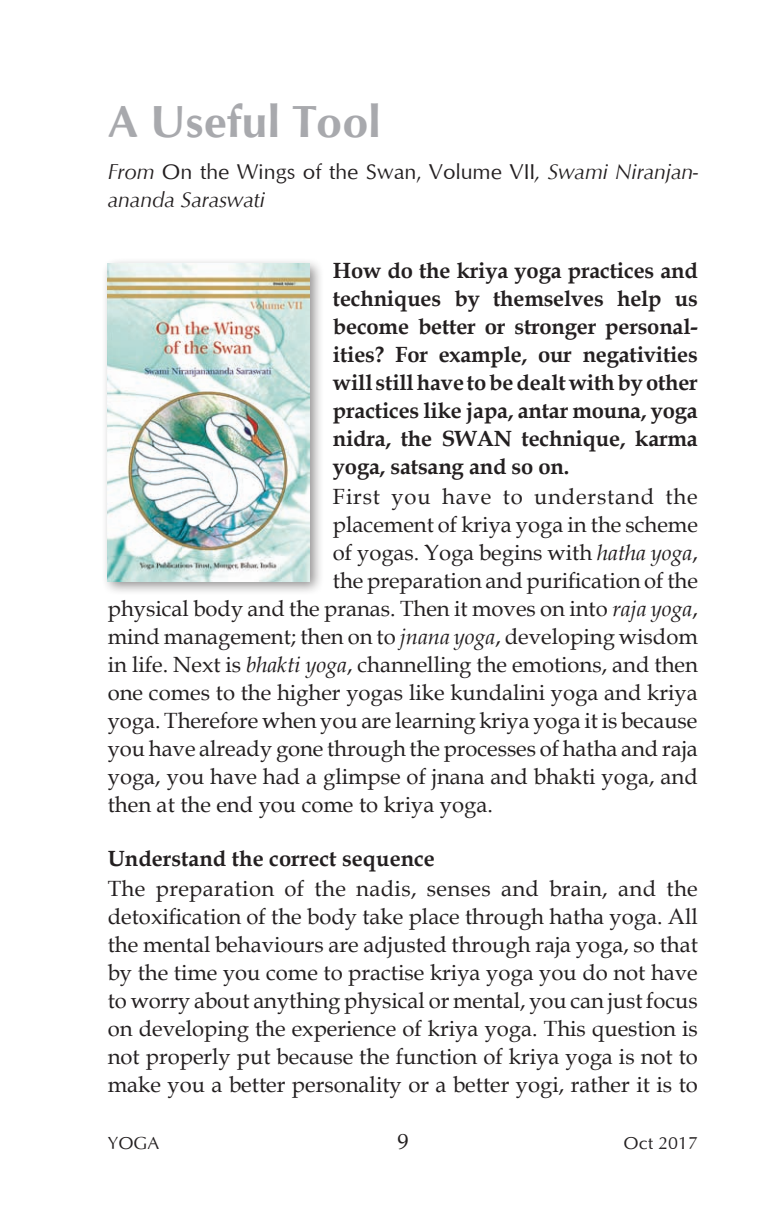
<style>
.page{position:relative;width:783px;height:1225px;background:#fff}
.page>*{position:absolute;margin:0;border:0;box-sizing:border-box;transform-origin:0 0}
.t1{font:700 46px "Optimum";color:#a8a9ad}
.t2{font:22px/28px "Book Antiqua";color:#231f20;text-align:justify}
.t3{font:700 22px/28px "Book Antiqua";letter-spacing:-.01em;color:#231f20;text-align:justify}
.t4{font:italic 22px/28px "Optimum";color:#231f20}
.t5{font:22px "Book Antiqua";letter-spacing:.04em;color:#231f20}
.t6{font:18px "Optimum";color:#231f20}
.s1{font-style:normal}
.s2{font-style:italic}
</style>
<div class="page">
<div style="left:101px;top:257px;width:224px;height:339px;background:#231f20;opacity:.5"></div>
<img style="left:108px;top:264px;width:201px;height:317px">
<h1 class="t1" style="left:108px;top:103px;width:274px">A Useful Tool</h1>
<p class="t4" style="left:108px;top:160px;width:591px">From <span class="s1">On the Wings of the Swan, Volume VII</span>, Swami Niranjan&shy;ananda Saraswati</p>
<p class="t3" style="left:333px;top:257px;width:366px">How do the kriya yoga practices and techniques by themselves help us become better or stronger personal&shy;ities? For example, our negativities will still have to be dealt with by other practices like japa, antar mouna, yoga nidra, the SWAN technique, karma yoga, satsang and so on.</p>
<p class="t5" style="left:333px;top:484px;width:366px">First you have to understand the</p>
<p class="t2" style="left:333px;top:511px;width:366px">placement of kriya yoga in the scheme</p>
<p class="t2" style="left:333px;top:539px;width:366px">of yogas. Yoga begins with <span class="s2">hatha yoga</span>,</p>
<p class="t2" style="left:333px;top:567px;width:366px">the preparation and purification of the</p>
<p class="t2" style="left:108px;top:595px;width:591px">physical body and the pranas. Then it moves on into <span class="s2">raja yoga</span>,</p>
<p class="t2" style="left:108px;top:623px;width:591px">mind management; then on to <span class="s2">jnana yoga</span>, developing wisdom</p>
<p class="t2" style="left:108px;top:651px;width:591px">in life. Next is <span class="s2">bhakti yoga</span>, channelling the emotions, and then</p>
<p class="t2" style="left:108px;top:679px;width:591px">one comes to the higher yogas like kundalini yoga and kriya</p>
<p class="t2" style="left:108px;top:707px;width:591px">yoga. Therefore when you are learning kriya yoga it is because</p>
<p class="t2" style="left:108px;top:735px;width:591px">you have already gone through the processes of hatha and raja</p>
<p class="t2" style="left:108px;top:763px;width:591px">yoga, you have had a glimpse of jnana and bhakti yoga, and</p>
<p class="t2" style="left:108px;top:791px;width:386px">then at the end you come to kriya yoga.</p>
<p class="t3" style="left:108px;top:845px;width:328px">Understand the correct sequence</p>
<p class="t2" style="left:108px;top:875px;width:591px">The preparation of the nadis, senses and brain, and the detoxification of the body take place through hatha yoga. All the mental behaviours are adjusted through raja yoga, so that by the time you come to practise kriya yoga you do not have to worry about anything physical or mental, you can just focus on developing the experience of kriya yoga. This question is not properly put because the function of kriya yoga is not to make you a better personality or a better yogi, rather it is to</p>
<p class="t6" style="left:108px;top:1135px;width:53px">YOGA</p>
<p class="t2" style="left:397px;top:1127px;width:12px">9</p>
<p class="t6" style="left:623px;top:1135px;width:76px">Oct 2017</p>
</div>
